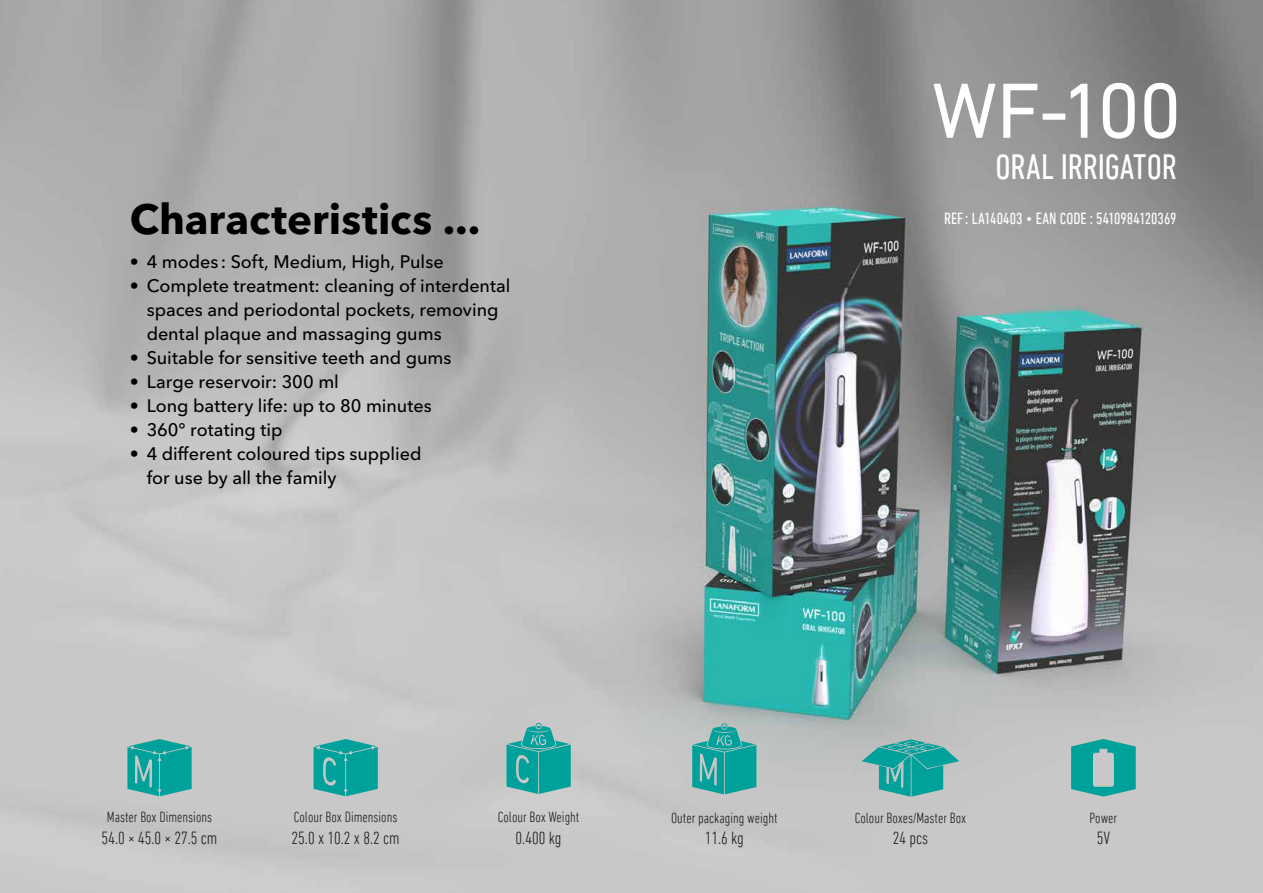
<style>
.page{position:relative;width:1263px;height:893px;background:#fff}
.page>*{position:absolute;margin:0;border:0;box-sizing:border-box;transform-origin:0 0}
.t1{font:79.5px "DIN Next LT Pro";color:#fff}
.t2{font:700 42px "Avenir Next World";color:#000}
.t3{font:condensed 36px "DIN Next LT Pro";letter-spacing:-.005em;color:#fff}
.t4{font:500 18px/24px "Avenir Next World";letter-spacing:-.005em;color:#000}
.t5{font:300 condensed 18px "DIN Next LT Pro";color:#1f1f1f}
.t6{font:condensed 16.5px "DIN Next LT Pro";color:#fff}
.t7{font:300 condensed 15px "DIN Next LT Pro";color:#1f1f1f}
</style>
<div class="page">
<img style="left:0;top:0;width:1263px;height:893px">
<svg style="left:692px;top:723px;width:64px;height:71px;background:#3eaba7"></svg>
<svg style="left:862px;top:739px;width:97px;height:58px;background:#57afac"></svg>
<svg style="left:127px;top:739px;width:65px;height:57px;background:#2da9a5"></svg>
<svg style="left:314px;top:739px;width:64px;height:57px;background:#27a7a3"></svg>
<svg style="left:506px;top:723px;width:65px;height:71px;background:#3daca8"></svg>
<svg style="left:1071px;top:739px;width:65px;height:58px;background:#43adaa"></svg>
<h2 class="t2" style="left:130px;top:195px;width:352px">Characteristics ...</h2>
<p class="t4" style="left:130px;top:250px;width:315px">• 4 modes : Soft, Medium, High, Pulse</p>
<p class="t4" style="left:147px;top:274px;width:365px;text-indent:-17px">• Complete treatment: cleaning of interdental spaces and periodontal pockets, removing dental plaque and massaging gums</p>
<p class="t4" style="left:130px;top:346px;width:323px">• Suitable for sensitive teeth and gums</p>
<p class="t4" style="left:130px;top:370px;width:211px">• Large reservoir: 300 ml</p>
<p class="t4" style="left:130px;top:394px;width:303px">• Long battery life: up to 80 minutes</p>
<p class="t4" style="left:130px;top:418px;width:154px">• 360° rotating tip</p>
<p class="t4" style="left:147px;top:442px;width:276px;text-indent:-17px">• 4 different coloured tips supplied for use by all the family</p>
<h1 class="t1" style="left:932px;top:65px;width:251px">WF-100</h1>
<h3 class="t3" style="left:995px;top:147px;width:183px">ORAL IRRIGATOR</h3>
<p class="t6" style="left:944px;top:209px;width:234px">REF: LA140403 • EAN CODE : 5410984120369</p>
<p class="t7" style="left:107px;top:809px;width:107px">Master Box Dimensions</p>
<p class="t5" style="left:102px;top:828px;width:117px">54.0 × 45.0 × 27.5 cm</p>
<p class="t7" style="left:294px;top:809px;width:105px">Colour Box Dimensions</p>
<p class="t5" style="left:292px;top:828px;width:110px">25.0 x 10.2 x 8.2 cm</p>
<p class="t7" style="left:498px;top:809px;width:83px">Colour Box Weight</p>
<p class="t5" style="left:516px;top:828px;width:47px">0.400 kg</p>
<p class="t7" style="left:671px;top:809px;width:108px">Outer packaging weight</p>
<p class="t5" style="left:705px;top:828px;width:41px">11.6 kg</p>
<p class="t7" style="left:855px;top:809px;width:113px">Colour Boxes/Master Box</p>
<p class="t5" style="left:893px;top:828px;width:37px">24 pcs</p>
<p class="t7" style="left:1089px;top:809px;width:29px">Power</p>
<p class="t5" style="left:1097px;top:828px;width:15px">5V</p>
</div>
